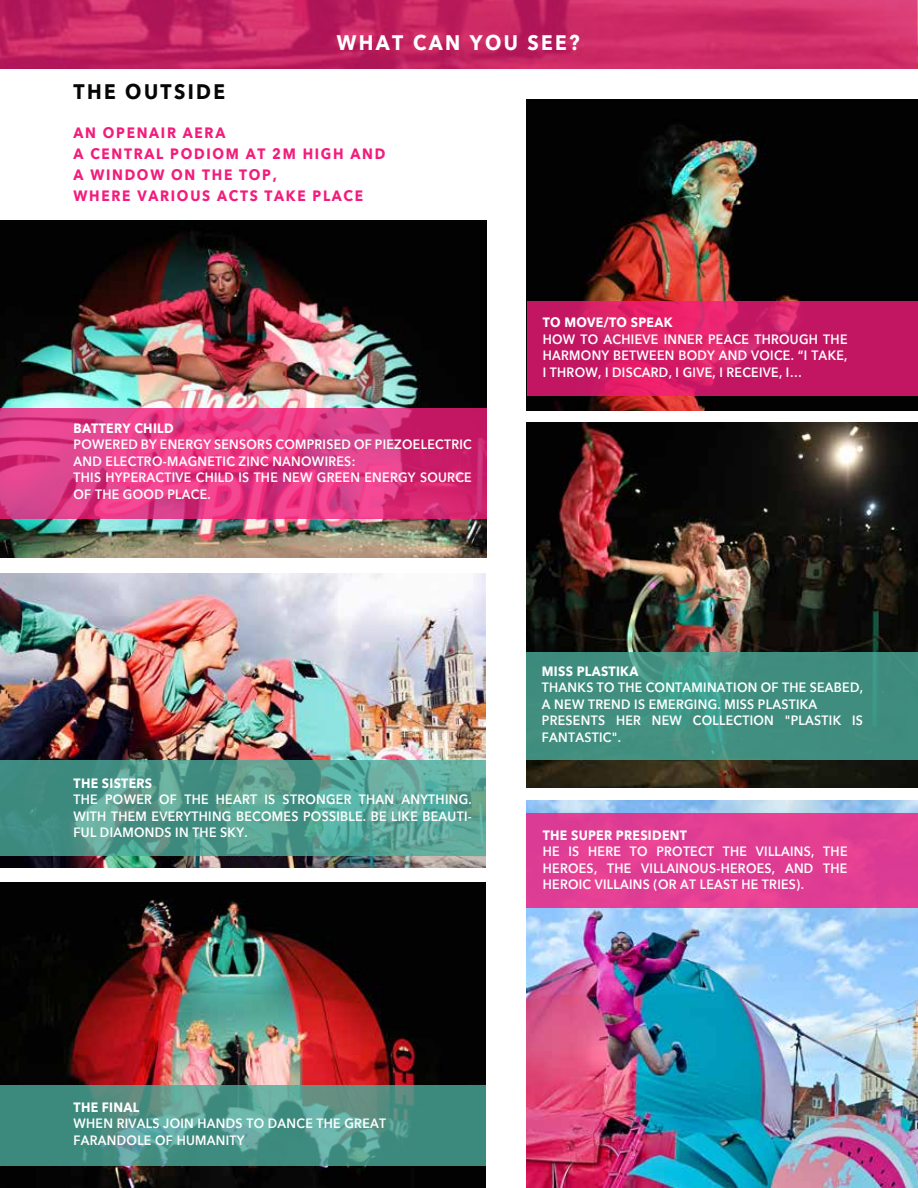
<style>
.page{position:relative;width:918px;height:1188px;background:#fff}
.page>*{position:absolute;margin:0;border:0;box-sizing:border-box;transform-origin:0 0}
.t1{font:700 21px "Avenir Next";letter-spacing:.125em;color:#fff;scale:.91 1}
.t2{font:700 21px "Avenir Next";letter-spacing:.125em;color:#060606;scale:.91 1}
.t3{font:700 15px/21px "Avenir Next";letter-spacing:.125em;color:#f31c7c;scale:.91 1}
.t4{font:600 13.5px/16.5px "Avenir Next";letter-spacing:.025em;color:#fff;scale:.91 1}
.t5{font:700 13.5px "Avenir Next";letter-spacing:.025em;color:#fff;scale:.91 1}
</style>
<div class="page">
<img style="left:0;top:883px;width:485px;height:305px">
<svg style="left:0;top:0;width:917px;height:69px;background:#c72763"></svg>
<img style="left:0;top:221px;width:486px;height:337px">
<img style="left:527px;top:100px;width:391px;height:311px">
<img style="left:526px;top:801px;width:392px;height:387px">
<img style="left:0;top:573px;width:486px;height:295px">
<svg style="left:527px;top:302px;width:391px;height:94px;background:#cd1a66"></svg>
<svg style="left:0;top:408px;width:486px;height:110px;background:#df3883"></svg>
<svg style="left:0;top:760px;width:486px;height:96px;background:#529c8f"></svg>
<svg style="left:0;top:1085px;width:485px;height:81px;background:#4b9287"></svg>
<div style="left:526px;top:814px;width:392px;height:94px;background:#e03d93"></div>
<img style="left:526px;top:422px;width:392px;height:365px">
<svg style="left:526px;top:652px;width:392px;height:108px;background:#409081"></svg>
<h1 class="t2" style="left:74px;top:74px;width:168px">THE OUTSIDE</h1>
<h1 class="t1" style="left:337px;top:24px;width:268px">WHAT CAN YOU SEE?</h1>
<p class="t3" style="left:74px;top:122px;width:344px">AN OPENAIR AERA<br>A CENTRAL PODIOM AT 2M HIGH AND<br>A WINDOW ON THE TOP,<br>WHERE VARIOUS ACTS TAKE PLACE</p>
<p class="t5" style="left:74px;top:416px;width:111px">BATTERY CHILD</p>
<p class="t4" style="left:74px;top:436px;width:439px">POWERED BY ENERGY SENSORS COMPRISED OF PIEZOELECTRIC AND ELECTRO-MAGNETIC ZINC NANOWIRES:<br>THIS HYPERACTIVE CHILD IS THE NEW GREEN ENERGY SOURCE OF THE GOOD PLACE.</p>
<p class="t5" style="left:74px;top:772px;width:88px">THE SISTERS</p>
<p class="t4" style="left:74px;top:791px;width:439px;text-align:justify">THE POWER OF THE HEART IS STRONGER THAN ANYTHING.<br>WITH THEM EVERYTHING BECOMES POSSIBLE. BE LIKE BEAUTI-FUL DIAMONDS IN THE SKY.</p>
<p class="t5" style="left:543px;top:311px;width:144px">TO MOVE/TO SPEAK</p>
<p class="t4" style="left:543px;top:330px;width:336px;text-align:justify">HOW TO ACHIEVE INNER PEACE THROUGH THE HARMONY BETWEEN BODY AND VOICE. “I TAKE, I THROW, I DISCARD, I GIVE, I RECEIVE, I…</p>
<p class="t5" style="left:542px;top:659px;width:107px">MISS PLASTIKA</p>
<p class="t4" style="left:542px;top:679px;width:354px">THANKS TO THE CONTAMINATION OF THE SEABED, A NEW TREND IS EMERGING. MISS PLASTIKA PRESENTS HER NEW COLLECTION "PLASTIK IS FANTASTIC".</p>
<p class="t5" style="left:543px;top:823px;width:160px">THE SUPER PRESIDENT</p>
<p class="t4" style="left:543px;top:843px;width:336px;text-align:justify">HE IS HERE TO PROTECT THE VILLAINS, THE HEROES, THE VILLAINOUS-HEROES, AND THE HEROIC VILLAINS (OR AT LEAST HE TRIES).</p>
<p class="t5" style="left:74px;top:1095px;width:74px">THE FINAL</p>
<p class="t4" style="left:74px;top:1115px;width:345px">WHEN RIVALS JOIN HANDS TO DANCE THE GREAT<br>FARANDOLE OF HUMANITY</p>
</div>
